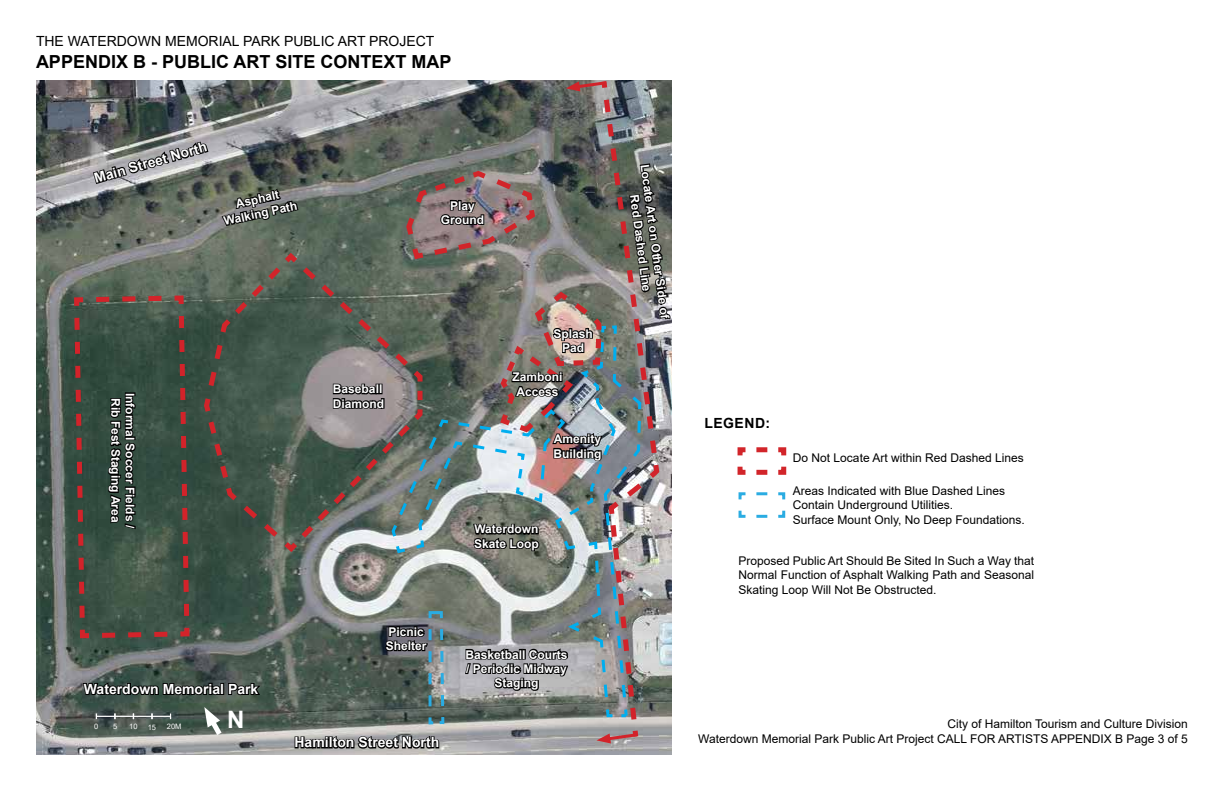
<style>
.page{position:relative;width:1224px;height:792px;background:#fff}
.page>*{position:absolute;margin:0;border:0;box-sizing:border-box;transform-origin:0 0}
.t1{font:700 24px "Arial";color:#fff}
.t2{font:700 18px "Arial";color:#000}
.t3{font:700 14px "Arial";color:#fff}
.t4{font:14px "Arial";color:#000}
.t5{font:700 14px "Arial";letter-spacing:.035em;color:#000}
.t6{font:12px/14.4px "Arial";color:#000;text-align:right}
.t7{font:700 12px/14.4px "Arial";color:#fff;text-align:center}
.t8{font:7.5px "Arial";color:#fff}
</style>
<div class="page">
<img style="left:36px;top:81px;width:636px;height:674px">
<svg style="left:737px;top:447px;width:50px;height:28px"></svg>
<svg style="left:738px;top:492px;width:48px;height:26px"></svg>
<img style="left:72px;top:80px;width:599px;height:671px">
<p class="t4" style="left:36px;top:32px;width:400px">THE WATERDOWN MEMORIAL PARK PUBLIC ART PROJECT</p>
<h2 class="t2" style="left:36px;top:49px;width:417px">APPENDIX B - PUBLIC ART SITE CONTEXT MAP</h2>
<p class="t3" style="left:92px;top:169px;width:118px;rotate:-16deg">Main Street North</p>
<p class="t7" style="left:219px;top:201px;width:76px;rotate:-13deg">Asphalt<br>Walking Path</p>
<p class="t7" style="left:441px;top:198px;width:45px">Play<br>Ground</p>
<p class="t7" style="left:137px;top:393px;width:137px;rotate:90deg">Informal Soccer Fields /<br>Rib Fest Staging Area</p>
<p class="t7" style="left:333px;top:382px;width:53px;text-align:left">Baseball<br>Diamond</p>
<p class="t3" style="left:84px;top:679px;width:176px">Waterdown Memorial Park</p>
<p class="t8" style="left:94px;top:721px;width:6px">0</p>
<p class="t8" style="left:113px;top:721px;width:6px">5</p>
<p class="t8" style="left:129px;top:721px;width:10px">10</p>
<p class="t8" style="left:148px;top:722px;width:10px">15</p>
<p class="t8" style="left:167px;top:721px;width:16px">20M</p>
<h1 class="t1" style="left:227px;top:702px;width:19px">N</h1>
<p class="t7" style="left:386px;top:625px;width:42px;text-align:left">Picnic<br>Shelter</p>
<p class="t7" style="left:553px;top:326px;width:41px">Splash<br>Pad</p>
<p class="t7" style="left:512px;top:370px;width:52px">Zamboni<br>Access</p>
<p class="t7" style="left:553px;top:432px;width:49px;text-align:left">Amenity<br>Building</p>
<p class="t7" style="left:474px;top:522px;width:66px;text-align:left">Waterdown<br>Skate Loop</p>
<p class="t7" style="left:466px;top:647px;width:104px">Basketball Courts / Periodic Midway<br>Staging</p>
<p class="t3" style="left:295px;top:733px;width:146px">Hamilton Street North</p>
<p class="t7" style="left:652px;top:163px;width:157px;rotate:83deg">Locate Art on Other Side of<br>Red Dashed Line</p>
<p class="t5" style="left:704px;top:413px;width:67px">LEGEND:</p>
<p class="t6" style="left:793px;top:450px;width:232px">Do Not Locate Art within Red Dashed Lines</p>
<p class="t6" style="left:793px;top:483px;width:233px;text-align:left">Areas Indicated with Blue Dashed Lines<br>Contain Underground Utilities.<br>Surface Mount Only, No Deep Foundations.</p>
<p class="t6" style="left:739px;top:554px;width:297px;text-align:justify">Proposed Public Art Should Be Sited In Such a Way that Normal Function of Asphalt Walking Path and Seasonal Skating Loop Will Not Be Obstructed.</p>
<p class="t6" style="left:698px;top:717px;width:491px">City of Hamilton Tourism and Culture Division<br>Waterdown Memorial Park Public Art Project CALL FOR ARTISTS APPENDIX B Page 3 of 5</p>
</div>
